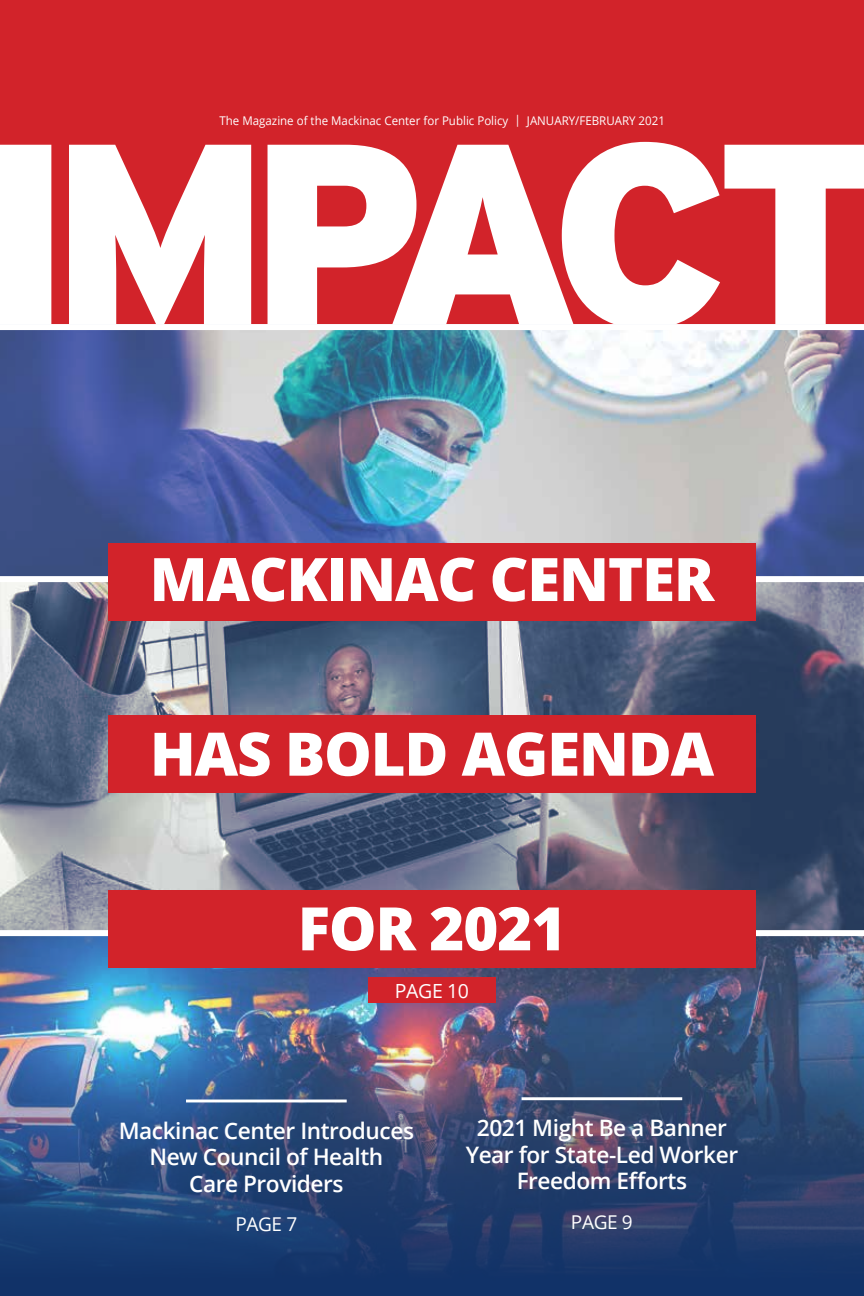
<style>
.page{position:relative;width:864px;height:1296px;background:#fff}
.page>*{position:absolute;margin:0;border:0;box-sizing:border-box;transform-origin:0 0}
.t1{font:800 60px "Open Sans";letter-spacing:-.02em;color:#fff}
.t2{font:600 22.65px/26.5px "Open Sans";letter-spacing:-.02em;color:#fff;text-align:center}
.t3{font:19.5px "Open Sans";letter-spacing:-.02em;color:#fff}
.t4{font:19.05px "Open Sans";letter-spacing:-.02em;color:#fff}
.t5{font:12px "Open Sans";color:#fff;scale:.96 1}
</style>
<div class="page">
<svg style="left:0;top:0;width:864px;height:324px;fill:#d2232a"></svg>
<img style="left:0;top:330px;width:864px;height:702px">
<div style="left:0;top:576px;width:864px;height:6px;background:#fff"></div>
<div style="left:0;top:930px;width:864px;height:6px;background:#fff"></div>
<div style="left:108px;top:715px;width:648px;height:78px;background:#d2232a"></div>
<div style="left:108px;top:890px;width:648px;height:78px;background:#d2232a"></div>
<div style="left:368px;top:978px;width:128px;height:25px;background:#d2232a"></div>
<div style="left:108px;top:543px;width:648px;height:78px;background:#d2232a"></div>
<img style="left:0;top:1032px;width:864px;height:264px">
<hr style="left:522px;top:1097px;width:160px;height:3px;background:#fff">
<hr style="left:186px;top:1100px;width:161px;height:2px;background:#fff">
<p class="t5" style="left:220px;top:113px;width:466px">The Magazine of the Mackinac Center for Public Policy | JANUARY/FEBRUARY 2021</p>
<h1 class="t1" style="left:150px;top:534px;width:566px">MACKINAC CENTER</h1>
<h1 class="t1" style="left:150px;top:708px;width:566px">HAS BOLD AGENDA</h1>
<h1 class="t1" style="left:298px;top:883px;width:270px">FOR 2021</h1>
<p class="t3" style="left:395px;top:977px;width:76px">PAGE 10</p>
<p class="t2" style="left:119px;top:1117px;width:297px">Mackinac Center Introduces<br>New Council of Health<br>Care Providers</p>
<p class="t4" style="left:235px;top:1211px;width:63px">PAGE 7</p>
<p class="t2" style="left:466px;top:1114px;width:274px">2021 Might Be a Banner<br>Year for State-Led Worker<br>Freedom Efforts</p>
<p class="t4" style="left:571px;top:1209px;width:63px">PAGE 9</p>
</div>
